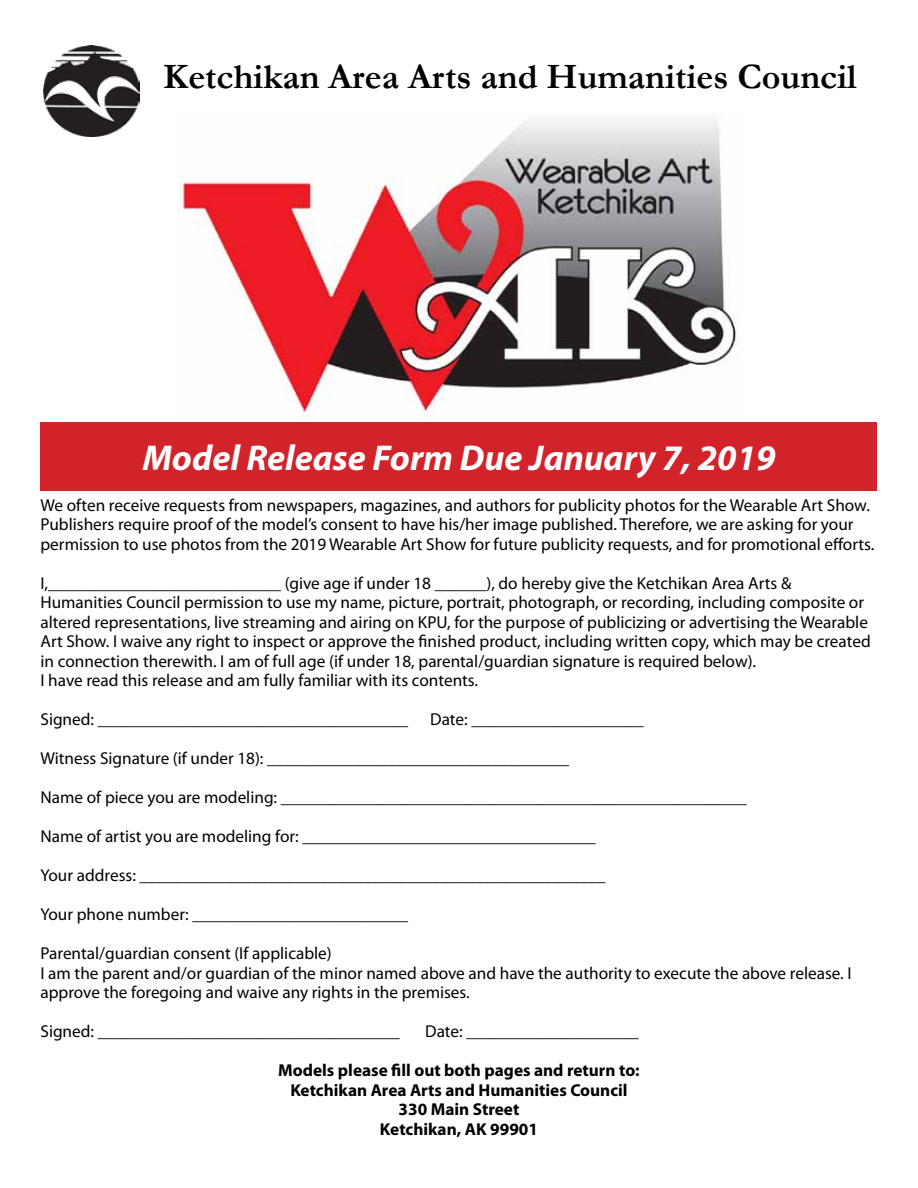
<style>
.page{position:relative;width:918px;height:1188px;background:#fff}
.page>*{position:absolute;margin:0;border:0;box-sizing:border-box;transform-origin:0 0}
.t1{font:700 36px "Garamond";color:#000}
.t2{font:italic 700 36px "Myriad Pro";color:#fff}
.t3{font:17.25px/19.5px "Myriad Pro";color:#000}
.t4{font:700 17.25px/19.5px "Myriad Pro";color:#000;text-align:center}
</style>
<div class="page">
<div style="left:40px;top:423px;width:838px;height:68px;background:#d2232a"></div>
<img style="left:178px;top:120px;width:560px;height:298px">
<img style="left:44px;top:46px;width:96px;height:91px">
<h1 class="t1" style="left:163px;top:52px;width:695px">Ketchikan Area Arts and Humanities Council</h1>
<h1 class="t2" style="left:142px;top:435px;width:635px">Model Release Form Due January 7, 2019</h1>
<p class="t3" style="left:40px;top:495px;width:835px">We often receive requests from newspapers, magazines, and authors for publicity photos for the Wearable Art Show.<br>Publishers require proof of the model’s consent to have his/her image published. Therefore, we are asking for your permission to use photos from the 2019 Wearable Art Show for future publicity requests, and for promotional efforts.</p>
<p class="t3" style="left:40px;top:573px;width:832px">I,___________________________ (give age if under 18 ______), do hereby give the Ketchikan Area Arts &amp; Humanities Council permission to use my name, picture, portrait, photograph, or recording, including composite or altered representations, live streaming and airing on KPU, for the purpose of publicizing or advertising the Wearable Art Show. I waive any right to inspect or approve the finished product, including written copy, which may be created in connection therewith. I am of full age (if under 18, parental/guardian signature is required below).<br>I have read this release and am fully familiar with its contents.</p>
<p class="t3" style="left:40px;top:710px;width:369px">Signed: ____________________________________</p>
<p class="t3" style="left:430px;top:710px;width:215px">Date: ____________________</p>
<p class="t3" style="left:40px;top:749px;width:530px">Witness Signature (if under 18): ___________________________________</p>
<p class="t3" style="left:40px;top:788px;width:708px">Name of piece you are modeling: ______________________________________________________</p>
<p class="t3" style="left:40px;top:827px;width:557px">Name of artist you are modeling for: __________________________________</p>
<p class="t3" style="left:40px;top:866px;width:566px">Your address: ______________________________________________________</p>
<p class="t3" style="left:40px;top:905px;width:369px">Your phone number: _________________________</p>
<p class="t3" style="left:40px;top:944px;width:813px">Parental/guardian consent (If applicable)<br>I am the parent and/or guardian of the minor named above and have the authority to execute the above release. I approve the foregoing and waive any rights in the premises.</p>
<p class="t3" style="left:40px;top:1022px;width:361px">Signed: ___________________________________</p>
<p class="t3" style="left:425px;top:1022px;width:215px">Date: ____________________</p>
<p class="t4" style="left:278px;top:1060px;width:363px">Models please fill out both pages and return to:<br>Ketchikan Area Arts and Humanities Council<br>330 Main Street<br>Ketchikan, AK 99901</p>
</div>
